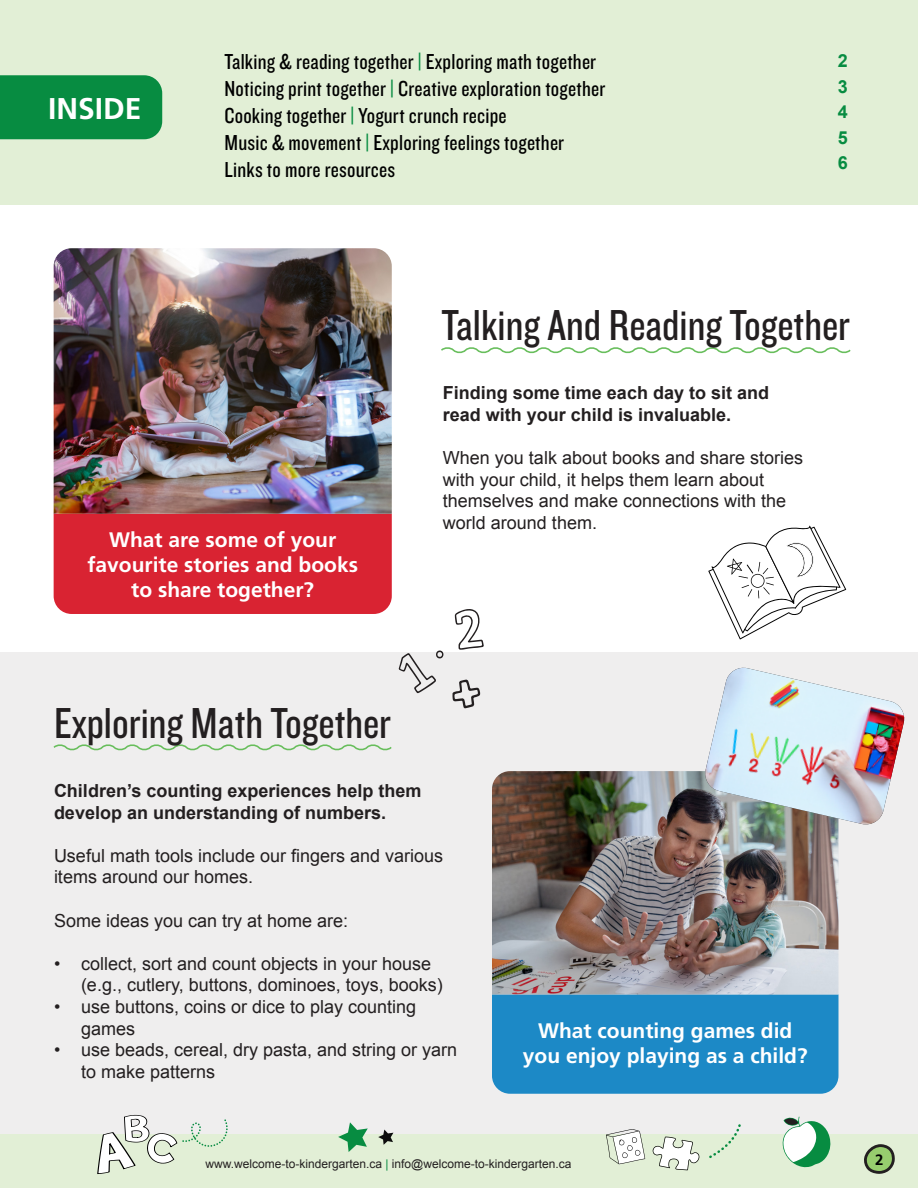
<style>
.page{position:relative;width:918px;height:1188px;background:#fff}
.page>*{position:absolute;margin:0;border:0;box-sizing:border-box;transform-origin:0 0}
.Titre_souligné{font:45px "Knockout 29 Junior Ltweight";color:#231f20}
.t1{font:700 30px "Frutiger LT Std";color:#fff}
.t2{font:22.5px "Knockout 29 Junior Ltweight";letter-spacing:.01em;color:#000}
.t3{font:700 21px/25.2px "Frutiger LT Std";color:#fff;text-align:center}
.t4{font:18px/21.6px "Arial";color:#231f20}
.t5{font:700 18px/21.6px "Arial";color:#231f20}
.t6{font:700 18px "Arial";color:#078c41}
.t7{font:700 15px "Frutiger LT Std";color:#000}
.t8{font:12px "Arial";color:#231f20}
.s1{color:#078c41}
</style>
<div class="page">
<div style="left:0;top:1134px;width:918px;height:54px;background:#e2efd6"></div>
<div style="left:0;top:652px;width:918px;height:482px;background:#efeeee"></div>
<div style="left:0;top:0;width:918px;height:205px;background:#e2efd6"></div>
<div style="left:0;top:75px;width:162px;height:64px;background:#078c41"></div>
<div style="left:492px;top:994px;width:346px;height:100px;background:#1c89c6"></div>
<svg style="left:441px;top:347px;width:410px;height:7px"></svg>
<svg style="left:53px;top:744px;width:339px;height:7px"></svg>
<div style="left:54px;top:514px;width:338px;height:100px;background:#d92332"></div>
<svg style="left:452px;top:679px;width:28px;height:30px"></svg>
<svg style="left:455px;top:609px;width:29px;height:41px"></svg>
<svg style="left:399px;top:650px;width:45px;height:43px"></svg>
<img style="left:492px;top:771px;width:346px;height:223px">
<img style="left:54px;top:248px;width:338px;height:266px">
<svg style="left:708px;top:526px;width:138px;height:113px"></svg>
<img style="left:703px;top:668px;width:202px;height:158px">
<svg style="left:864px;top:1144px;width:31px;height:30px"></svg>
<svg style="left:652px;top:1137px;width:47px;height:33px"></svg>
<svg style="left:606px;top:1129px;width:39px;height:35px"></svg>
<svg style="left:338px;top:1122px;width:30px;height:30px"></svg>
<svg style="left:378px;top:1130px;width:15px;height:15px"></svg>
<svg style="left:709px;top:1124px;width:32px;height:34px"></svg>
<svg style="left:97px;top:1115px;width:131px;height:59px"></svg>
<svg style="left:782px;top:1117px;width:49px;height:50px"></svg>
<p class="t1" style="left:48px;top:90px;width:95px">INSIDE</p>
<p class="t2" style="left:225px;top:47px;width:373px">Talking &amp; reading together <span class="s1">|</span> Exploring math together</p>
<p class="t2" style="left:225px;top:74px;width:382px">Noticing print together <span class="s1">|</span> Creative exploration together</p>
<p class="t2" style="left:225px;top:101px;width:284px">Cooking together <span class="s1">|</span> Yogurt crunch recipe</p>
<p class="t2" style="left:225px;top:128px;width:341px">Music &amp; movement <span class="s1">|</span> Exploring feelings together</p>
<p class="t2" style="left:225px;top:155px;width:172px">Links to more resources</p>
<p class="t6" style="left:838px;top:49px;width:12px">2</p>
<p class="t6" style="left:838px;top:75px;width:12px">3</p>
<p class="t6" style="left:838px;top:100px;width:12px">4</p>
<p class="t6" style="left:838px;top:126px;width:12px">5</p>
<p class="t6" style="left:838px;top:151px;width:12px">6</p>
<p class="t3" style="left:87px;top:527px;width:272px">What are some of your favourite stories and books to share together?</p>
<p class="Titre_souligné" style="left:441px;top:297px;width:410px">Talking And Reading Together</p>
<p class="t5" style="left:443px;top:383px;width:328px">Finding some time each day to sit and read with your child is invaluable.</p>
<p class="t4" style="left:443px;top:447px;width:362px">When you talk about books and share stories with your child, it helps them learn about themselves and make connections with the world around them.</p>
<p class="Titre_souligné" style="left:54px;top:694px;width:339px">Exploring Math Together</p>
<p class="t5" style="left:54px;top:780px;width:369px">Children’s counting experiences help them develop an understanding of numbers.</p>
<p class="t4" style="left:54px;top:845px;width:391px">Useful math tools include our fingers and various items around our homes.</p>
<p class="t4" style="left:54px;top:910px;width:296px">Some ideas you can try at home are:</p>
<p class="t4" style="left:81px;top:953px;width:363px;text-indent:-27px">• collect, sort and count objects in your house (e.g., cutlery, buttons, dominoes, toys, books)</p>
<p class="t4" style="left:81px;top:996px;width:337px;text-indent:-27px">• use buttons, coins or dice to play counting games</p>
<p class="t4" style="left:81px;top:1039px;width:378px;text-indent:-27px">• use beads, cereal, dry pasta, and string or yarn to make patterns</p>
<p class="t3" style="left:523px;top:1018px;width:286px">What counting games did you enjoy playing as a child?</p>
<p class="t8" style="left:205px;top:1156px;width:368px">www.welcome-to-kindergarten.ca <span class="s1">|</span> info@welcome-to-kindergarten.ca</p>
<p class="t7" style="left:875px;top:1151px;width:10px">2</p>
</div>
